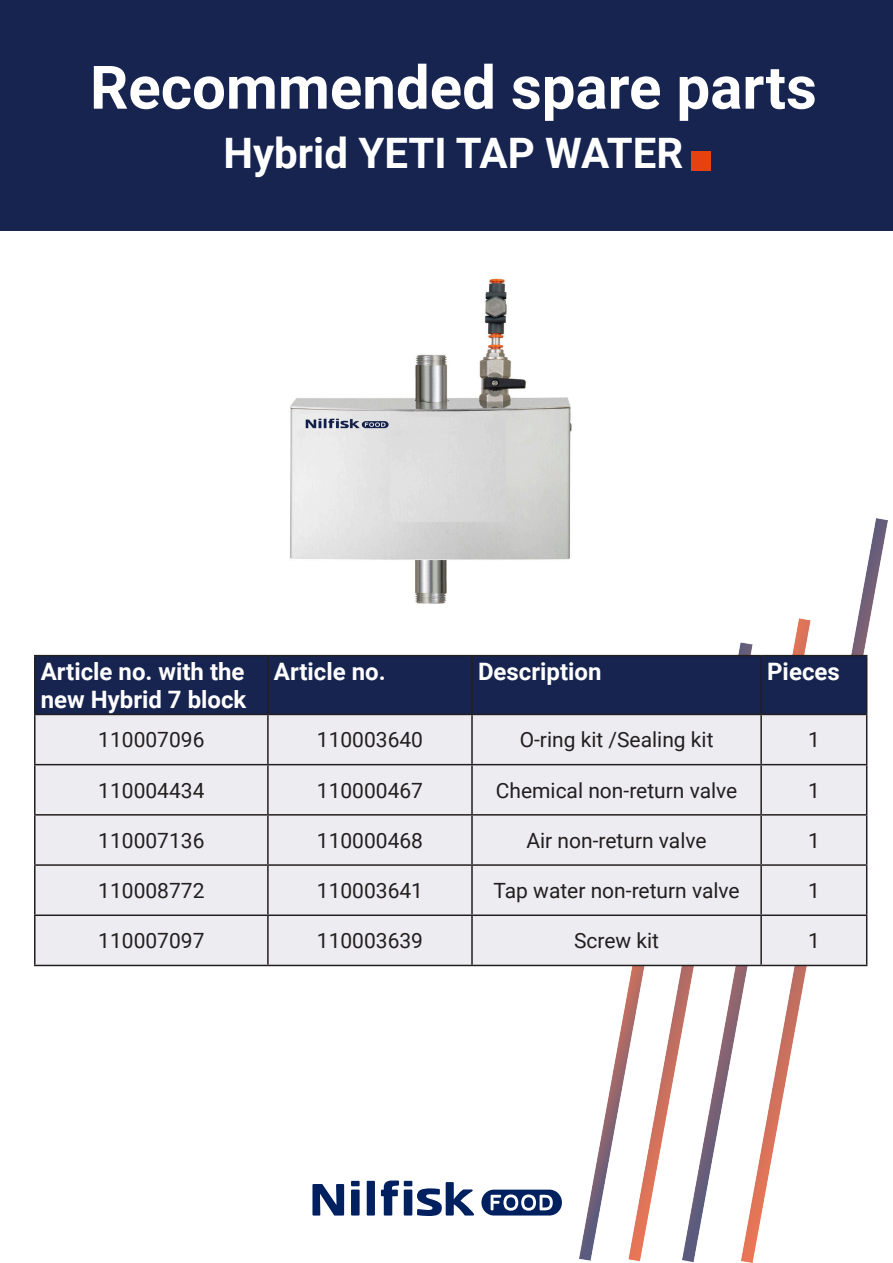
<style>
.page{position:relative;width:893px;height:1263px;background:#fff}
.page>*{position:absolute;margin:0;border:0;box-sizing:border-box;transform-origin:0 0}
.t1{font:700 60px "Roboto";color:#fff}
.t2{font:700 42px "Roboto";color:#fff}
.t3{font:700 24px/28.8px "Roboto";color:#fff}
.t4{font:21px "Roboto";color:#231f20}
</style>
<div class="page">
<img style="left:579px;top:519px;width:308px;height:744px">
<div style="left:0;top:0;width:893px;height:230px;background:#172450"></div>
<img style="left:290px;top:278px;width:384px;height:353px">
<div style="left:367px;top:1181px;width:8px;height:34px;background:#00205f"></div>
<svg style="left:312px;top:1184px;width:32px;height:31px"></svg>
<div style="left:351px;top:1189px;width:9px;height:26px;background:#00205f"></div>
<div style="left:404px;top:1189px;width:8px;height:26px;background:#00205f"></div>
<div style="left:351px;top:1181px;width:9px;height:5px;background:#00205f"></div>
<div style="left:404px;top:1181px;width:8px;height:5px;background:#00205f"></div>
<svg style="left:381px;top:1180px;width:18px;height:35px"></svg>
<svg style="left:417px;top:1182px;width:57px;height:34px"></svg>
<div style="left:481px;top:1189px;width:81px;height:26px;background:#00205f;border-radius:13px"></div>
<svg style="left:491px;top:1194px;width:62px;height:17px"></svg>
<div style="left:36px;top:656px;width:830px;height:58px;background:#172450"></div>
<div style="left:36px;top:715px;width:830px;height:250px;background:#edecf1"></div>
<hr style="left:34px;top:655px;width:234px;height:1px;background:#231f20">
<hr style="left:34px;top:656px;width:2px;height:58px;background:#231f20">
<hr style="left:268px;top:655px;width:204px;height:1px;background:#231f20">
<hr style="left:267px;top:656px;width:2px;height:58px;background:#231f20">
<hr style="left:472px;top:655px;width:289px;height:1px;background:#231f20">
<hr style="left:471px;top:656px;width:2px;height:58px;background:#231f20">
<hr style="left:761px;top:655px;width:106px;height:1px;background:#231f20">
<hr style="left:760px;top:656px;width:2px;height:58px;background:#231f20">
<hr style="left:866px;top:656px;width:1px;height:58px;background:#231f20">
<hr style="left:34px;top:714px;width:234px;height:1px;background:#231f20">
<hr style="left:268px;top:714px;width:204px;height:1px;background:#231f20">
<hr style="left:472px;top:714px;width:289px;height:1px;background:#231f20">
<hr style="left:761px;top:714px;width:106px;height:1px;background:#231f20">
<hr style="left:34px;top:715px;width:2px;height:49px;background:#231f20">
<hr style="left:267px;top:715px;width:2px;height:49px;background:#231f20">
<hr style="left:471px;top:715px;width:2px;height:49px;background:#231f20">
<hr style="left:760px;top:715px;width:2px;height:49px;background:#231f20">
<hr style="left:866px;top:715px;width:1px;height:49px;background:#231f20">
<hr style="left:34px;top:764px;width:234px;height:1px;background:#231f20">
<hr style="left:34px;top:765px;width:2px;height:49px;background:#231f20">
<hr style="left:268px;top:764px;width:204px;height:1px;background:#231f20">
<hr style="left:267px;top:765px;width:2px;height:49px;background:#231f20">
<hr style="left:472px;top:764px;width:289px;height:1px;background:#231f20">
<hr style="left:471px;top:765px;width:2px;height:49px;background:#231f20">
<hr style="left:761px;top:764px;width:106px;height:1px;background:#231f20">
<hr style="left:760px;top:765px;width:2px;height:49px;background:#231f20">
<hr style="left:866px;top:765px;width:1px;height:49px;background:#231f20">
<hr style="left:34px;top:814px;width:234px;height:2px;background:#231f20">
<hr style="left:34px;top:815px;width:2px;height:49px;background:#231f20">
<hr style="left:268px;top:814px;width:204px;height:2px;background:#231f20">
<hr style="left:267px;top:815px;width:2px;height:49px;background:#231f20">
<hr style="left:472px;top:814px;width:289px;height:2px;background:#231f20">
<hr style="left:471px;top:815px;width:2px;height:49px;background:#231f20">
<hr style="left:761px;top:814px;width:106px;height:2px;background:#231f20">
<hr style="left:760px;top:815px;width:2px;height:49px;background:#231f20">
<hr style="left:866px;top:815px;width:1px;height:49px;background:#231f20">
<hr style="left:34px;top:864px;width:234px;height:2px;background:#231f20">
<hr style="left:34px;top:866px;width:2px;height:48px;background:#231f20">
<hr style="left:268px;top:864px;width:204px;height:2px;background:#231f20">
<hr style="left:267px;top:866px;width:2px;height:48px;background:#231f20">
<hr style="left:472px;top:864px;width:289px;height:2px;background:#231f20">
<hr style="left:471px;top:866px;width:2px;height:48px;background:#231f20">
<hr style="left:761px;top:864px;width:106px;height:2px;background:#231f20">
<hr style="left:760px;top:866px;width:2px;height:48px;background:#231f20">
<hr style="left:866px;top:866px;width:1px;height:48px;background:#231f20">
<hr style="left:34px;top:914px;width:234px;height:2px;background:#231f20">
<hr style="left:34px;top:916px;width:2px;height:49px;background:#231f20">
<hr style="left:268px;top:914px;width:204px;height:2px;background:#231f20">
<hr style="left:267px;top:916px;width:2px;height:49px;background:#231f20">
<hr style="left:472px;top:914px;width:289px;height:2px;background:#231f20">
<hr style="left:471px;top:916px;width:2px;height:49px;background:#231f20">
<hr style="left:761px;top:914px;width:106px;height:2px;background:#231f20">
<hr style="left:760px;top:916px;width:2px;height:49px;background:#231f20">
<hr style="left:866px;top:916px;width:1px;height:49px;background:#231f20">
<hr style="left:34px;top:965px;width:234px;height:1px;background:#231f20">
<hr style="left:268px;top:965px;width:204px;height:1px;background:#231f20">
<hr style="left:472px;top:965px;width:289px;height:1px;background:#231f20">
<hr style="left:761px;top:965px;width:106px;height:1px;background:#231f20">
<div style="left:691px;top:151px;width:19px;height:19px;background:#e74011"></div>
<p class="t1" style="left:90px;top:45px;width:728px">Recommended spare parts</p>
<p class="t2" style="left:223px;top:123px;width:461px">Hybrid YETI TAP WATER</p>
<p class="t3" style="left:41px;top:656px;width:207px">Article no. with the new Hybrid 7 block</p>
<p class="t3" style="left:274px;top:656px;width:113px">Article no.</p>
<p class="t3" style="left:478px;top:656px;width:125px">Description</p>
<p class="t3" style="left:767px;top:656px;width:74px">Pieces</p>
<p class="t4" style="left:98px;top:725px;width:108px">110007096</p>
<p class="t4" style="left:317px;top:725px;width:108px">110003640</p>
<p class="t4" style="left:520px;top:725px;width:195px">O-ring kit /Sealing kit</p>
<p class="t4" style="left:808px;top:725px;width:13px">1</p>
<p class="t4" style="left:98px;top:775px;width:108px">110004434</p>
<p class="t4" style="left:317px;top:775px;width:108px">110000467</p>
<p class="t4" style="left:496px;top:775px;width:243px">Chemical non-return valve</p>
<p class="t4" style="left:808px;top:775px;width:13px">1</p>
<p class="t4" style="left:98px;top:826px;width:108px">110007136</p>
<p class="t4" style="left:317px;top:826px;width:108px">110000468</p>
<p class="t4" style="left:526px;top:826px;width:182px">Air non-return valve</p>
<p class="t4" style="left:808px;top:826px;width:13px">1</p>
<p class="t4" style="left:98px;top:876px;width:108px">110008772</p>
<p class="t4" style="left:317px;top:876px;width:108px">110003641</p>
<p class="t4" style="left:493px;top:876px;width:248px">Tap water non-return valve</p>
<p class="t4" style="left:808px;top:876px;width:13px">1</p>
<p class="t4" style="left:98px;top:926px;width:108px">110007097</p>
<p class="t4" style="left:317px;top:926px;width:108px">110003639</p>
<p class="t4" style="left:574px;top:926px;width:87px">Screw kit</p>
<p class="t4" style="left:808px;top:926px;width:13px">1</p>
</div>
